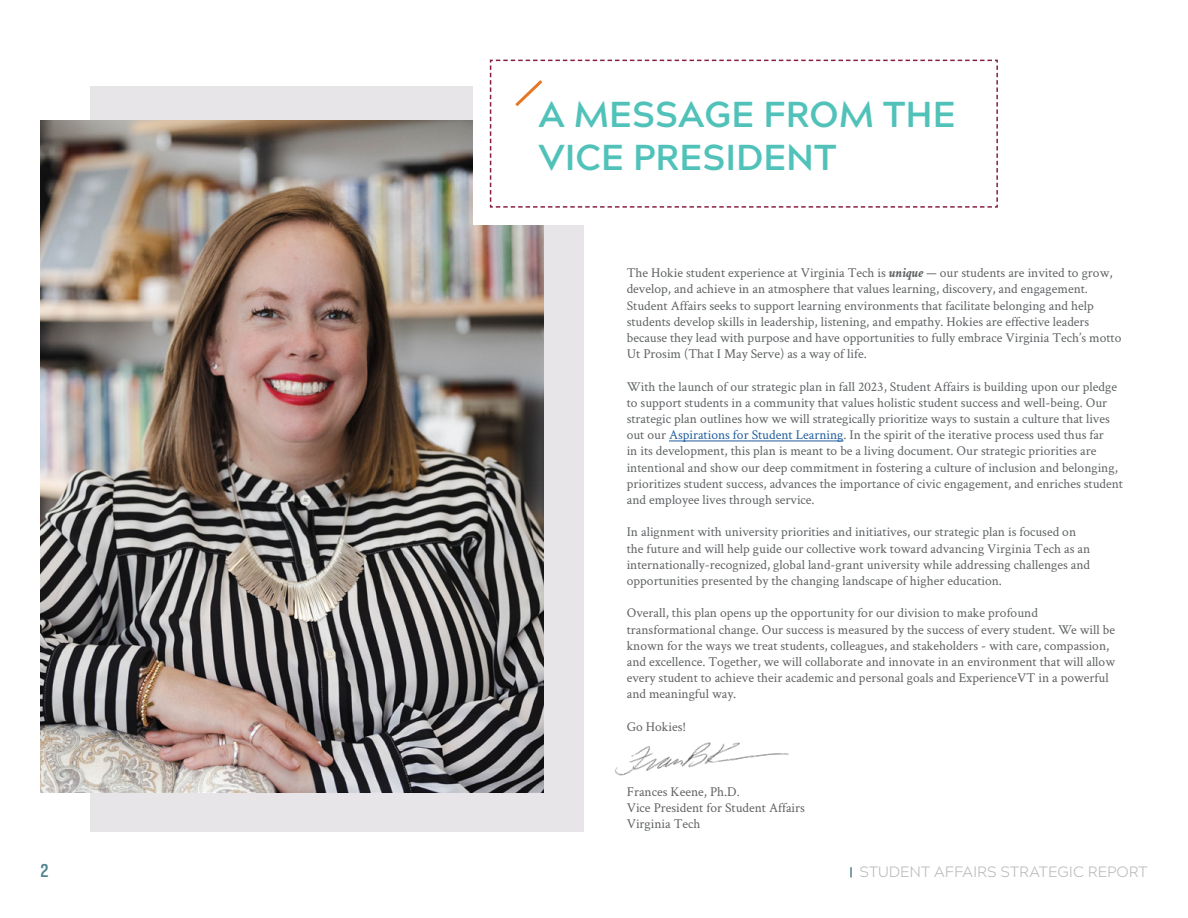
<style>
.page{position:relative;width:1188px;height:918px;background:#fff}
.page>*{position:absolute;margin:0;border:0;box-sizing:border-box;transform-origin:0 0}
.t1{font:700 36px/43.2px "Acherus Grotesque";color:#51c2b9}
.t2{font:18px "Gineso Con Dem";color:#508590}
.t3{font:300 15px "Acherus Grotesque";color:#babbbd}
.t4{font:13.5px/16.2px "Crimson Text";color:#5e6163}
.s1{font-weight:700;font-style:italic}
.s2{color:#215e9e}
</style>
<div class="page">
<svg style="left:850px;top:867px;width:2px;height:11px"></svg>
<div style="left:90px;top:86px;width:493px;height:746px;background:#e4e1e5"></div>
<img style="left:40px;top:120px;width:503px;height:673px">
<div style="left:473px;top:40px;width:552px;height:185px;background:#fff"></div>
<svg style="left:490px;top:60px;width:508px;height:148px"></svg>
<hr style="left:669px;top:441px;width:175px;height:1px;background:#215e9e">
<img style="left:615px;top:742px;width:174px;height:34px">
<p class="t1" style="left:538px;top:91px;width:419px">A MESSAGE FROM THE<br>VICE PRESIDENT</p>
<p class="t4" style="left:627px;top:264px;width:496px">The Hokie student experience at Virginia Tech is <span class="s1">unique</span> — our students are invited to grow, develop, and achieve in an atmosphere that values learning, discovery, and engagement.<br>Student Affairs seeks to support learning environments that facilitate belonging and help students develop skills in leadership, listening, and empathy. Hokies are effective leaders because they lead with purpose and have opportunities to fully embrace Virginia Tech’s motto Ut Prosim (That I May Serve) as a way of life.</p>
<p class="t4" style="left:627px;top:378px;width:498px">With the launch of our strategic plan in fall 2023, Student Affairs is building upon our pledge to support students in a community that values holistic student success and well-being. Our strategic plan outlines how we will strategically prioritize ways to sustain a culture that lives out our <span class="s2">Aspirations for Student Learning</span>. In the spirit of the iterative process used thus far<br>in its development, this plan is meant to be a living document. Our strategic priorities are intentional and show our deep commitment in fostering a culture of inclusion and belonging, prioritizes student success, advances the importance of civic engagement, and enriches student and employee lives through service.</p>
<p class="t4" style="left:627px;top:523px;width:465px">In alignment with university priorities and initiatives, our strategic plan is focused on the future and will help guide our collective work toward advancing Virginia Tech as an internationally-recognized, global land-grant university while addressing challenges and opportunities presented by the changing landscape of higher education.</p>
<p class="t4" style="left:627px;top:604px;width:490px">Overall, this plan opens up the opportunity for our division to make profound transformational change. Our success is measured by the success of every student. We will be known for the ways we treat students, colleagues, and stakeholders - with care, compassion, and excellence. Together, we will collaborate and innovate in an environment that will allow every student to achieve their academic and personal goals and ExperienceVT in a powerful and meaningful way.</p>
<p class="t4" style="left:627px;top:718px;width:61px">Go Hokies!</p>
<p class="t4" style="left:627px;top:783px;width:115px">Frances Keene, Ph.D.</p>
<p class="t4" style="left:627px;top:799px;width:180px">Vice President for Student Affairs</p>
<p class="t4" style="left:627px;top:815px;width:75px">Virginia Tech</p>
<h2 class="t2" style="left:40px;top:860px;width:10px">2</h2>
<p class="t3" style="left:859px;top:860px;width:290px">STUDENT AFFAIRS STRATEGIC REPORT</p>
</div>
